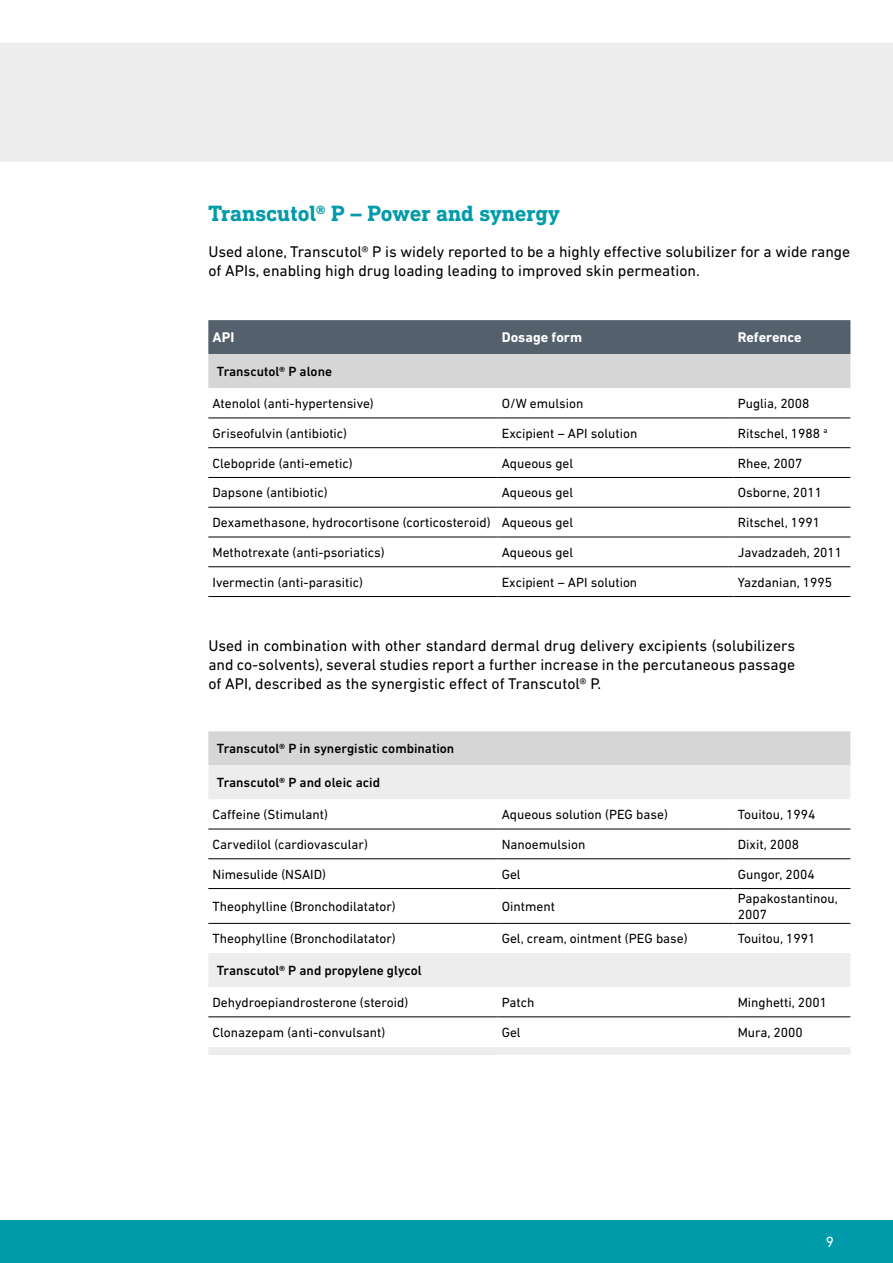
<style>
.page{position:relative;width:893px;height:1263px;background:#fff}
.page>*{position:absolute;margin:0;border:0;box-sizing:border-box;transform-origin:0 0}
.t1{font:700 22.5px "DIN Next Slab Pro";color:#009baa}
.t2{font:15.75px/18.9px "DIN Next LT Pro";color:#000}
.t3{font:15px "DIN Next LT Pro";color:#fff}
.t4{font:700 14.25px "DIN Next LT Pro";color:#fff}
.t5{font:13.5px/16.2px "DIN Next LT Pro";color:#000}
.t6{font:500 13.5px "DIN Next LT Pro";color:#000}
</style>
<div class="page">
<div style="left:0;top:43px;width:893px;height:119px;background:#ededed"></div>
<div style="left:0;top:1220px;width:893px;height:43px;background:#009baa"></div>
<div style="left:208px;top:320px;width:642px;height:34px;background:#54616c"></div>
<div style="left:208px;top:354px;width:642px;height:34px;background:#d6d6d6"></div>
<svg style="left:208px;top:417px;width:642px;height:348px"></svg>
<svg style="left:208px;top:765px;width:642px;height:290px"></svg>
<hr style="left:208px;top:418px;width:289px;height:1px;background:#000">
<hr style="left:497px;top:418px;width:236px;height:1px;background:#000">
<hr style="left:733px;top:418px;width:117px;height:1px;background:#000">
<hr style="left:208px;top:447px;width:289px;height:1px;background:#000">
<hr style="left:497px;top:447px;width:236px;height:1px;background:#000">
<hr style="left:733px;top:447px;width:117px;height:1px;background:#000">
<hr style="left:208px;top:477px;width:289px;height:1px;background:#000">
<hr style="left:497px;top:477px;width:236px;height:1px;background:#000">
<hr style="left:733px;top:477px;width:117px;height:1px;background:#000">
<hr style="left:208px;top:507px;width:289px;height:1px;background:#000">
<hr style="left:497px;top:507px;width:236px;height:1px;background:#000">
<hr style="left:733px;top:507px;width:117px;height:1px;background:#000">
<hr style="left:208px;top:537px;width:289px;height:1px;background:#000">
<hr style="left:497px;top:537px;width:236px;height:1px;background:#000">
<hr style="left:733px;top:537px;width:117px;height:1px;background:#000">
<hr style="left:208px;top:566px;width:289px;height:1px;background:#000">
<hr style="left:497px;top:566px;width:236px;height:1px;background:#000">
<hr style="left:733px;top:566px;width:117px;height:1px;background:#000">
<hr style="left:208px;top:829px;width:289px;height:1px;background:#000">
<hr style="left:497px;top:829px;width:236px;height:1px;background:#000">
<hr style="left:733px;top:829px;width:117px;height:1px;background:#000">
<hr style="left:208px;top:858px;width:289px;height:1px;background:#000">
<hr style="left:497px;top:858px;width:236px;height:1px;background:#000">
<hr style="left:733px;top:858px;width:117px;height:1px;background:#000">
<hr style="left:208px;top:888px;width:289px;height:1px;background:#000">
<hr style="left:497px;top:888px;width:236px;height:1px;background:#000">
<hr style="left:733px;top:888px;width:117px;height:1px;background:#000">
<hr style="left:208px;top:923px;width:289px;height:1px;background:#000">
<hr style="left:497px;top:923px;width:236px;height:1px;background:#000">
<hr style="left:733px;top:923px;width:117px;height:1px;background:#000">
<hr style="left:208px;top:596px;width:289px;height:1px;background:#000">
<hr style="left:497px;top:596px;width:236px;height:1px;background:#000">
<hr style="left:733px;top:596px;width:117px;height:1px;background:#000">
<hr style="left:497px;top:1016px;width:236px;height:1px;background:#000">
<hr style="left:733px;top:1016px;width:117px;height:1px;background:#000">
<hr style="left:208px;top:1016px;width:289px;height:1px;background:#000">
<hr style="left:208px;top:1046px;width:289px;height:1px;background:#fff">
<hr style="left:497px;top:1046px;width:236px;height:1px;background:#fff">
<hr style="left:733px;top:1046px;width:117px;height:1px;background:#fff">
<h1 class="t1" style="left:208px;top:200px;width:353px">Transcutol® P – Power and synergy</h1>
<p class="t2" style="left:208px;top:242px;width:643px">Used alone, Transcutol® P is widely reported to be a highly effective solubilizer for a wide range of APIs, enabling high drug loading leading to improved skin permeation.</p>
<p class="t4" style="left:213px;top:329px;width:23px">API</p>
<p class="t4" style="left:502px;top:329px;width:82px">Dosage form</p>
<p class="t4" style="left:738px;top:329px;width:65px">Reference</p>
<p class="t6" style="left:217px;top:364px;width:117px">Transcutol® P alone</p>
<p class="t5" style="left:213px;top:395px;width:163px">Atenolol (anti-hypertensive)</p>
<p class="t5" style="left:502px;top:395px;width:83px">O/W emulsion</p>
<p class="t5" style="left:738px;top:395px;width:73px">Puglia, 2008</p>
<p class="t5" style="left:213px;top:425px;width:136px">Griseofulvin (antibiotic)</p>
<p class="t5" style="left:502px;top:425px;width:137px">Excipient – API solution</p>
<p class="t5" style="left:738px;top:425px;width:91px">Ritschel, 1988 <sup>a</sup></p>
<p class="t5" style="left:213px;top:455px;width:142px">Clebopride (anti-emetic)</p>
<p class="t5" style="left:502px;top:455px;width:73px">Aqueous gel</p>
<p class="t5" style="left:738px;top:455px;width:66px">Rhee, 2007</p>
<p class="t5" style="left:213px;top:485px;width:116px">Dapsone (antibiotic)</p>
<p class="t5" style="left:502px;top:485px;width:73px">Aqueous gel</p>
<p class="t5" style="left:738px;top:485px;width:86px">Osborne, 2011</p>
<p class="t5" style="left:213px;top:514px;width:362px">Dexamethasone, hydrocortisone (corticosteroid) Aqueous gel</p>
<p class="t5" style="left:738px;top:514px;width:84px">Ritschel, 1991</p>
<p class="t5" style="left:213px;top:544px;width:174px">Methotrexate (anti-psoriatics)</p>
<p class="t5" style="left:502px;top:544px;width:73px">Aqueous gel</p>
<p class="t5" style="left:738px;top:544px;width:106px">Javadzadeh, 2011</p>
<p class="t5" style="left:213px;top:574px;width:152px">Ivermectin (anti-parasitic)</p>
<p class="t5" style="left:502px;top:574px;width:137px">Excipient – API solution</p>
<p class="t5" style="left:738px;top:574px;width:96px">Yazdanian, 1995</p>
<p class="t2" style="left:208px;top:636px;width:588px;text-align:justify">Used in combination with other standard dermal drug delivery excipients (solubilizers and co-solvents), several studies report a further increase in the percutaneous passage of API, described as the synergistic effect of Transcutol® P.</p>
<p class="t6" style="left:217px;top:741px;width:239px">Transcutol® P in synergistic combination</p>
<p class="t6" style="left:217px;top:775px;width:165px">Transcutol® P and oleic acid</p>
<p class="t5" style="left:213px;top:806px;width:117px">Caffeine (Stimulant)</p>
<p class="t5" style="left:502px;top:806px;width:168px">Aqueous solution (PEG base)</p>
<p class="t5" style="left:738px;top:806px;width:79px">Touitou, 1994</p>
<p class="t5" style="left:213px;top:836px;width:157px">Carvedilol (cardiovascular)</p>
<p class="t5" style="left:502px;top:836px;width:85px">Nanoemulsion</p>
<p class="t5" style="left:738px;top:836px;width:63px">Dixit, 2008</p>
<p class="t5" style="left:213px;top:866px;width:115px">Nimesulide (NSAID)</p>
<p class="t5" style="left:502px;top:866px;width:21px">Gel</p>
<p class="t5" style="left:738px;top:866px;width:79px">Gungor, 2004</p>
<p class="t5" style="left:213px;top:898px;width:185px">Theophylline (Bronchodilatator)</p>
<p class="t5" style="left:502px;top:898px;width:55px">Ointment</p>
<p class="t5" style="left:738px;top:890px;width:102px">Papakostantinou,<br>2007</p>
<p class="t5" style="left:213px;top:930px;width:185px">Theophylline (Bronchodilatator)</p>
<p class="t5" style="left:502px;top:930px;width:187px">Gel, cream, ointment (PEG base)</p>
<p class="t5" style="left:738px;top:930px;width:79px">Touitou, 1991</p>
<p class="t6" style="left:217px;top:963px;width:207px">Transcutol® P and propylene glycol</p>
<p class="t5" style="left:213px;top:994px;width:197px">Dehydroepiandrosterone (steroid)</p>
<p class="t5" style="left:502px;top:994px;width:34px">Patch</p>
<p class="t5" style="left:738px;top:994px;width:91px">Minghetti, 2001</p>
<p class="t5" style="left:212px;top:1024px;width:174px">Clonazepam (anti-convulsant)</p>
<p class="t5" style="left:502px;top:1024px;width:21px">Gel</p>
<p class="t5" style="left:738px;top:1024px;width:67px">Mura, 2000</p>
<p class="t3" style="left:826px;top:1233px;width:10px">9</p>
</div>
